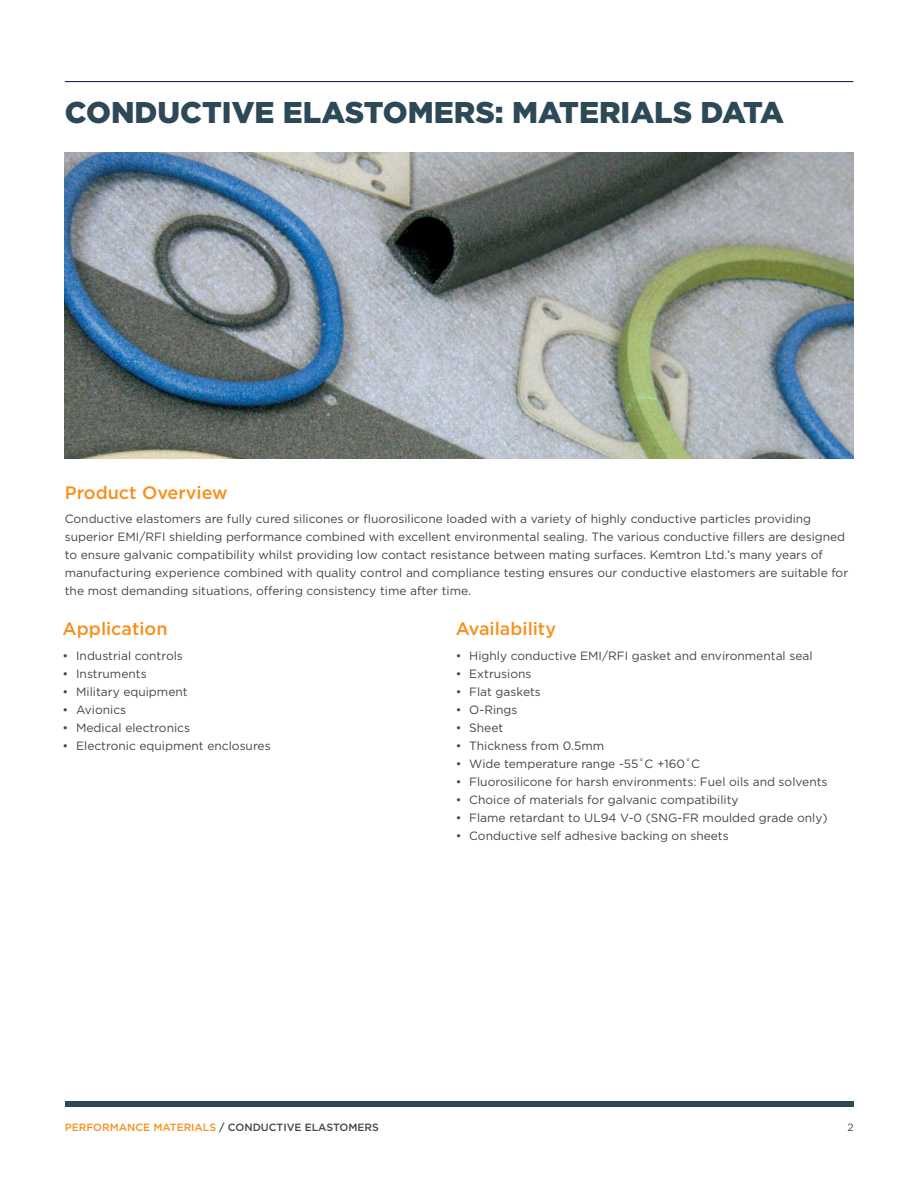
<style>
.page{position:relative;width:918px;height:1188px;background:#fff}
.page>*{position:absolute;margin:0;border:0;box-sizing:border-box;transform-origin:0 0}
.t1{font:900 30px "Gotham";color:#2d4856}
.t2{font:500 18px "Gotham";color:#f7901d}
.t3{font:12px/18px "Gotham";color:#454547}
.t4{font:500 10.5px "Gotham";color:#454547}
.t5{font:10.5px "Gotham";color:#454547}
.s1{color:#f7901d}
</style>
<div class="page">
<hr style="left:65px;top:81px;width:788px;height:1px;background:#1e285a">
<div style="left:65px;top:1101px;width:788px;height:6px;background:#2d4856"></div>
<img style="left:65px;top:152px;width:788px;height:307px">
<h1 class="t1" style="left:65px;top:92px;width:721px">CONDUCTIVE ELASTOMERS: MATERIALS DATA</h1>
<h2 class="t2" style="left:65px;top:481px;width:164px">Product Overview</h2>
<p class="t3" style="left:65px;top:510px;width:785px">Conductive elastomers are fully cured silicones or fluorosilicone loaded with a variety of highly conductive particles providing superior EMI/RFI shielding performance combined with excellent environmental sealing. The various conductive fillers are designed to ensure galvanic compatibility whilst providing low contact resistance between mating surfaces. Kemtron Ltd.’s many years of manufacturing experience combined with quality control and compliance testing ensures our conductive elastomers are suitable for the most demanding situations, offering consistency time after time.</p>
<h2 class="t2" style="left:63px;top:617px;width:106px">Application</h2>
<p class="t3" style="left:63px;top:647px;width:122px">• Industrial controls</p>
<p class="t3" style="left:63px;top:665px;width:86px">• Instruments</p>
<p class="t3" style="left:63px;top:683px;width:127px">• Military equipment</p>
<p class="t3" style="left:63px;top:701px;width:65px">• Avionics</p>
<p class="t3" style="left:63px;top:719px;width:129px">• Medical electronics</p>
<p class="t3" style="left:63px;top:737px;width:210px">• Electronic equipment enclosures</p>
<h2 class="t2" style="left:456px;top:617px;width:102px">Availability</h2>
<p class="t3" style="left:456px;top:647px;width:358px">• Highly conductive EMI/RFI gasket and environmental seal</p>
<p class="t3" style="left:456px;top:665px;width:77px">• Extrusions</p>
<p class="t3" style="left:456px;top:683px;width:87px">• Flat gaskets</p>
<p class="t3" style="left:456px;top:701px;width:63px">• O-Rings</p>
<p class="t3" style="left:456px;top:719px;width:49px">• Sheet</p>
<p class="t3" style="left:456px;top:737px;width:150px">• Thickness from 0.5mm</p>
<p class="t3" style="left:456px;top:755px;width:246px">• Wide temperature range -55˚C +160˚C</p>
<p class="t3" style="left:456px;top:773px;width:373px">• Fluorosilicone for harsh environments: Fuel oils and solvents</p>
<p class="t3" style="left:456px;top:791px;width:284px">• Choice of materials for galvanic compatibility</p>
<p class="t3" style="left:456px;top:809px;width:373px">• Flame retardant to UL94 V-0 (SNG-FR moulded grade only)</p>
<p class="t3" style="left:456px;top:827px;width:275px">• Conductive self adhesive backing on sheets</p>
<p class="t4" style="left:65px;top:1120px;width:316px"><span class="s1">PERFORMANCE MATERIALS</span> / CONDUCTIVE ELASTOMERS</p>
<p class="t5" style="left:848px;top:1121px;width:8px">2</p>
</div>
